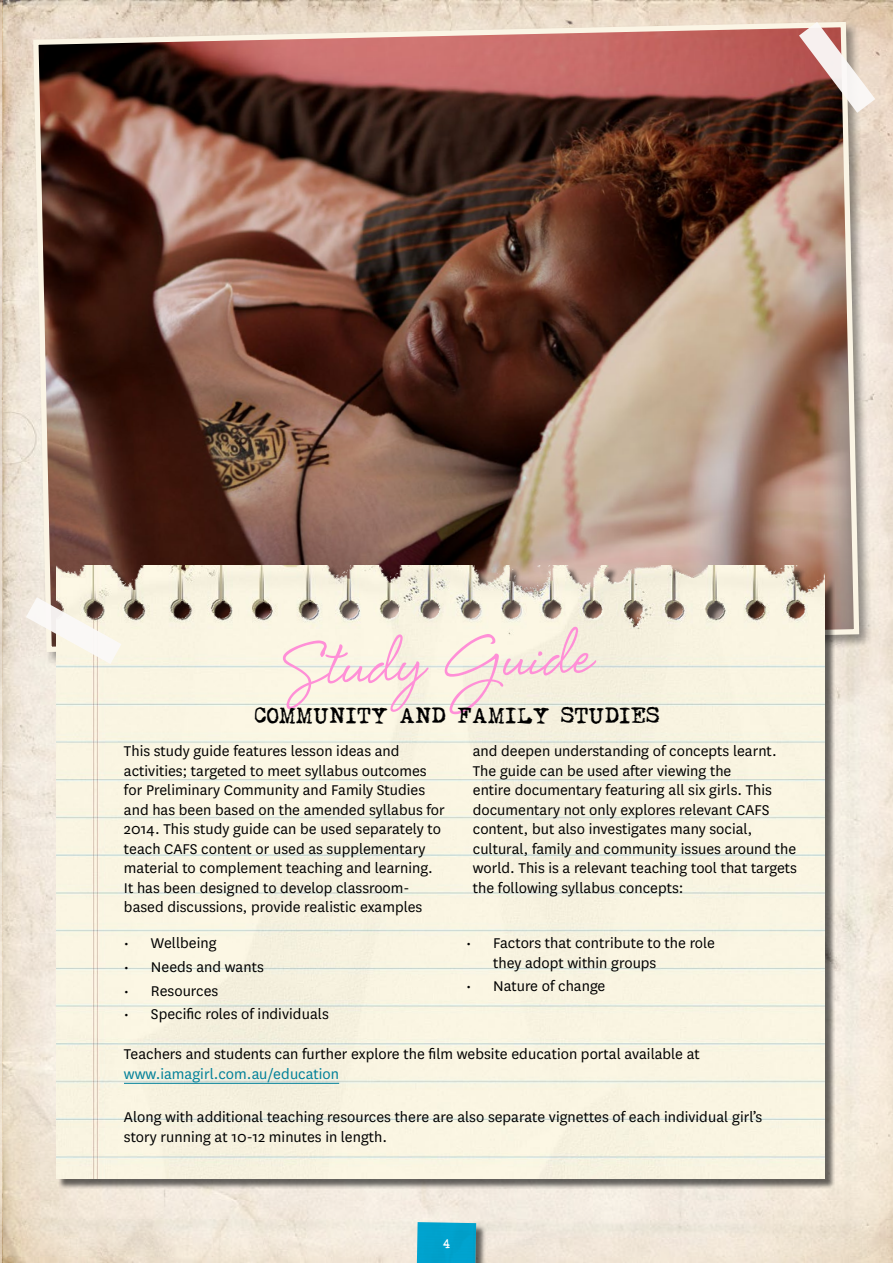
<style>
.page{position:relative;width:893px;height:1263px;background:#fff}
.page>*{position:absolute;margin:0;border:0;box-sizing:border-box;transform-origin:0 0}
.t1{font:108px "Eye Catching Pro";color:#ff8fd7}
.t2{font:22.5px "My Underwood";color:#000}
.t3{font:16.5px/19.5px "National";color:#000}
.t4{font:16.5px "National";color:#008099}
.t5{font:13.5px "My Underwood";color:#fff}
</style>
<div class="page">
<img style="left:0;top:0;width:893px;height:1262px">
<div style="left:418px;top:1224px;width:69px;height:39px;background:#000;opacity:.59"></div>
<div style="left:417px;top:1222px;width:59px;height:41px;background:#00a2cd"></div>
<img style="left:30px;top:19px;width:832px;height:636px">
<svg style="left:799px;top:22px;width:76px;height:91px"></svg>
<img style="left:0;top:1px;width:1px;height:855px">
<div style="left:58px;top:567px;width:777px;height:622px;background:#000;opacity:.59"></div>
<img style="left:57px;top:566px;width:768px;height:612px">
<hr style="left:124px;top:1083px;width:215px;height:1px;background:#008099">
<hr style="left:0;top:659px;width:1px;height:197px;background:#008099">
<svg style="left:26px;top:597px;width:95px;height:67px"></svg>
<h1 class="t1" style="left:277px;top:626px;width:314px;rotate:-3deg">Study Guide</h1>
<h2 class="t2" style="left:254px;top:702px;width:407px">COMMUNITY AND FAMILY STUDIES</h2>
<p class="t3" style="left:124px;top:741px;width:322px">This study guide features lesson ideas and activities; targeted to meet syllabus outcomes for Preliminary Community and Family Studies and has been based on the amended syllabus for 2014. This study guide can be used separately to teach CAFS content or used as supplementary material to complement teaching and learning.<br>It has been designed to develop classroom&shy;based discussions, provide realistic examples</p>
<p class="t3" style="left:473px;top:741px;width:326px">and deepen understanding of concepts learnt.<br>The guide can be used after viewing the<br>entire documentary featuring all six girls. This documentary not only explores relevant CAFS content, but also investigates many social, cultural, family and community issues around the world. This is a relevant teaching tool that targets the following syllabus concepts:</p>
<p class="t3" style="left:124px;top:932px;width:94px">• Wellbeing</p>
<p class="t3" style="left:124px;top:956px;width:141px">• Needs and wants</p>
<p class="t3" style="left:124px;top:980px;width:96px">• Resources</p>
<p class="t3" style="left:124px;top:1004px;width:206px">• Specific roles of individuals</p>
<p class="t3" style="left:493px;top:932px;width:223px;text-indent:-27px">• Factors that contribute to the role they adopt within groups</p>
<p class="t3" style="left:466px;top:976px;width:141px">• Nature of change</p>
<p class="t3" style="left:124px;top:1044px;width:577px">Teachers and students can further explore the film website education portal available at</p>
<p class="t4" style="left:124px;top:1063px;width:217px">www.iamagirl.com.au/education</p>
<p class="t3" style="left:124px;top:1106px;width:640px">Along with additional teaching resources there are also separate vignettes of each individual girl’s story running at 10-12 minutes in length.</p>
<p class="t5" style="left:443px;top:1235px;width:9px">4</p>
</div>
